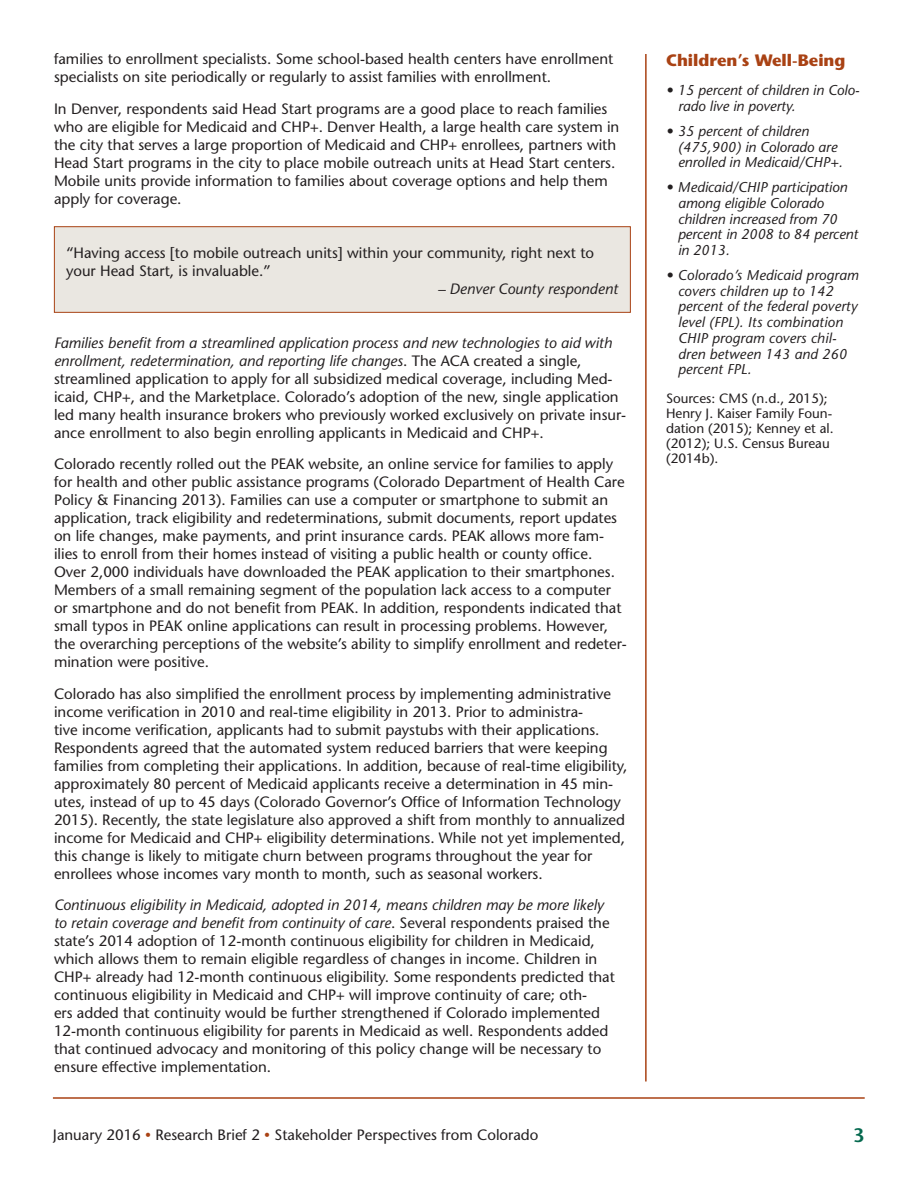
<style>
.page{position:relative;width:918px;height:1188px;background:#fff}
.page>*{position:absolute;margin:0;border:0;box-sizing:border-box;transform-origin:0 0}
.t1{font:600 19.5px "Stone Sans Std";color:#05694f}
.A_Heading{font:700 16.5px "Stone Sans Std";color:#a94214}
.text{font:500 15px/18px "Stone Sans Std";color:#231f20}
.text-2{font:italic 500 15px "Stone Sans Std";color:#231f20}
.sidebar_text{font:italic 500 14.25px/15.8px "Stone Sans Std";color:#231f20}
.source_text{font:500 13.5px/15px "Stone Sans Std";color:#231f20}
.s1{font-style:italic}
.s2{font-size:12px;color:#a94214}
</style>
<div class="page">
<hr style="left:53px;top:1097px;width:812px;height:2px;background:#a94214">
<hr style="left:645px;top:54px;width:2px;height:1028px;background:#a94214">
<div style="left:54px;top:226px;width:577px;height:87px;background:#eae7e1;border:1px solid #a94214"></div>
<p class="text" style="left:54px;top:50px;width:561px">families to enrollment specialists. Some school-based health centers have enrollment specialists on site periodically or regularly to assist families with enrollment.</p>
<p class="text" style="left:54px;top:100px;width:567px">In Denver, respondents said Head Start programs are a good place to reach families who are eligible for Medicaid and CHP+. Denver Health, a large health care system in the city that serves a large proportion of Medicaid and CHP+ enrollees, partners with Head Start programs in the city to place mobile outreach units at Head Start centers.<br>Mobile units provide information to families about coverage options and help them apply for coverage.</p>
<p class="text" style="left:66px;top:244px;width:530px">“Having access [to mobile outreach units] within your community, right next to your Head Start, is invaluable.”</p>
<p class="text-2" style="left:438px;top:280px;width:182px">– Denver County respondent</p>
<p class="text" style="left:54px;top:334px;width:574px"><span class="s1">Families benefit from a streamlined application process and new technologies to aid with enrollment, redetermination, and reporting life changes</span>. The ACA created a single, streamlined application to apply for all subsidized medical coverage, including Med&shy;icaid, CHP+, and the Marketplace. Colorado’s adoption of the new, single application led many health insurance brokers who previously worked exclusively on private insur&shy;ance enrollment to also begin enrolling applicants in Medicaid and CHP+.</p>
<p class="text" style="left:54px;top:455px;width:574px">Colorado recently rolled out the PEAK website, an online service for families to apply for health and other public assistance programs (Colorado Department of Health Care Policy &amp; Financing 2013). Families can use a computer or smartphone to submit an application, track eligibility and redeterminations, submit documents, report updates on life changes, make payments, and print insurance cards. PEAK allows more fam&shy;ilies to enroll from their homes instead of visiting a public health or county office.<br>Over 2,000 individuals have downloaded the PEAK application to their smartphones.<br>Members of a small remaining segment of the population lack access to a computer or smartphone and do not benefit from PEAK. In addition, respondents indicated that small typos in PEAK online applications can result in processing problems. However, the overarching perceptions of the website’s ability to simplify enrollment and redeter&shy;mination were positive.</p>
<p class="text" style="left:54px;top:685px;width:575px">Colorado has also simplified the enrollment process by implementing administrative income verification in 2010 and real-time eligibility in 2013. Prior to administra-<br>tive income verification, applicants had to submit paystubs with their applications.<br>Respondents agreed that the automated system reduced barriers that were keeping families from completing their applications. In addition, because of real-time eligibility, approximately 80 percent of Medicaid applicants receive a determination in 45 min&shy;utes, instead of up to 45 days (Colorado Governor’s Office of Information Technology 2015). Recently, the state legislature also approved a shift from monthly to annualized income for Medicaid and CHP+ eligibility determinations. While not yet implemented, this change is likely to mitigate churn between programs throughout the year for enrollees whose incomes vary month to month, such as seasonal workers.</p>
<p class="text" style="left:54px;top:896px;width:562px"><span class="s1">Continuous eligibility in Medicaid, adopted in 2014, means children may be more likely to retain coverage and benefit from continuity of care</span>. Several respondents praised the state’s 2014 adoption of 12-month continuous eligibility for children in Medicaid, which allows them to remain eligible regardless of changes in income. Children in CHP+ already had 12-month continuous eligibility. Some respondents predicted that continuous eligibility in Medicaid and CHP+ will improve continuity of care; oth-<br>ers added that continuity would be further strengthened if Colorado implemented 12-month continuous eligibility for parents in Medicaid as well. Respondents added that continued advocacy and monitoring of this policy change will be necessary to ensure effective implementation.</p>
<p class="A_Heading" style="left:666px;top:51px;width:181px">Children’s Well-Being</p>
<p class="sidebar_text" style="left:678px;top:83px;width:183px;text-indent:-12px">• 15 percent of children in Colo&shy;rado live in poverty.</p>
<p class="sidebar_text" style="left:678px;top:123px;width:166px;text-indent:-12px">• 35 percent of children (475,900) in Colorado are enrolled in Medicaid/CHP+.</p>
<p class="sidebar_text" style="left:678px;top:179px;width:182px;text-indent:-12px">• Medicaid/CHIP participation among eligible Colorado children increased from 70 percent in 2008 to 84 percent in 2013.</p>
<p class="sidebar_text" style="left:678px;top:267px;width:182px;text-indent:-12px">• Colorado’s Medicaid program covers children up to 142 percent of the federal poverty level (FPL). Its combination<br>CHIP program covers chil&shy;dren between 143 and 260 percent FPL.</p>
<p class="source_text" style="left:666px;top:391px;width:169px">Sources: CMS (n.d., 2015);<br>Henry J. Kaiser Family Foun&shy;dation (2015); Kenney et al. (2012); U.S. Census Bureau (2014b).</p>
<p class="text" style="left:53px;top:1126px;width:487px">January 2016 <span class="s2">•</span> Research Brief 2 <span class="s2">•</span> Stakeholder Perspectives from Colorado</p>
<p class="t1" style="left:854px;top:1123px;width:13px">3</p>
</div>
